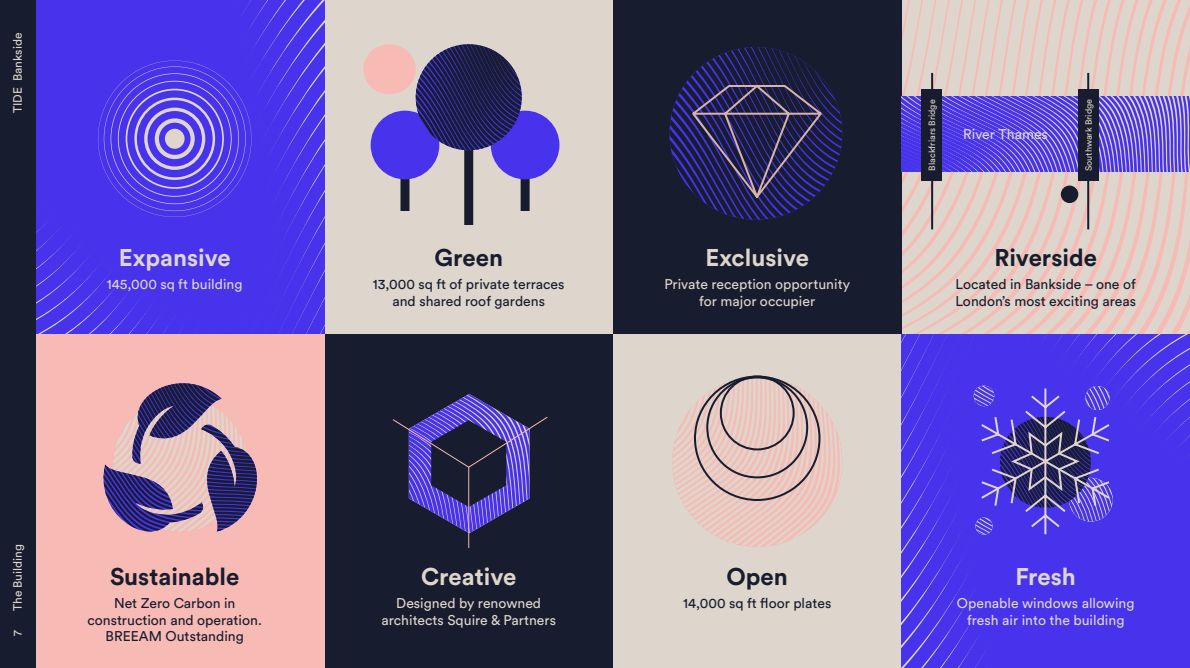
<style>
.page{position:relative;width:1190px;height:668px;background:#fff}
.page>*{position:absolute;margin:0;border:0;box-sizing:border-box;transform-origin:0 0}
.t1{font:700 24px "Circular Std";color:#ded6cc}
.t2{font:700 24px "Circular Std";color:#171c2e}
.t3{font:14px/16.8px "Circular Std";color:#171c2e;text-align:center}
.t4{font:14px/16.8px "Circular Std";color:#ded6cc;text-align:center}
.t5{font:12px "Circular Std";color:#ded6cc}
.t6{font:9px "Circular Std";color:#ded6cc}
</style>
<div class="page">
<div style="left:36px;top:0;width:1154px;height:668px;background:#ded6cc"></div>
<div style="left:36px;top:0;width:288px;height:10px;background:#4733eb"></div>
<div style="left:36px;top:10px;width:288px;height:14px;background:#4733eb"></div>
<div style="left:36px;top:24px;width:288px;height:14px;background:#4733eb"></div>
<div style="left:36px;top:38px;width:288px;height:14px;background:#4733eb"></div>
<div style="left:36px;top:52px;width:288px;height:14px;background:#4733eb"></div>
<div style="left:36px;top:66px;width:288px;height:14px;background:#4733eb"></div>
<div style="left:36px;top:80px;width:288px;height:14px;background:#4733eb"></div>
<div style="left:36px;top:94px;width:288px;height:14px;background:#4733eb"></div>
<div style="left:36px;top:108px;width:288px;height:14px;background:#4733eb"></div>
<div style="left:36px;top:122px;width:288px;height:14px;background:#4733eb"></div>
<div style="left:36px;top:136px;width:288px;height:15px;background:#4733eb"></div>
<div style="left:36px;top:151px;width:288px;height:14px;background:#4733eb"></div>
<div style="left:36px;top:165px;width:288px;height:14px;background:#4733eb"></div>
<div style="left:36px;top:179px;width:288px;height:14px;background:#4733eb"></div>
<div style="left:36px;top:193px;width:288px;height:14px;background:#4733eb"></div>
<div style="left:36px;top:207px;width:288px;height:14px;background:#4733eb"></div>
<div style="left:36px;top:221px;width:288px;height:14px;background:#4733eb"></div>
<div style="left:36px;top:235px;width:288px;height:99px;background:#4733eb"></div>
<div style="left:613px;top:0;width:289px;height:334px;background:#171c2e"></div>
<div style="left:324px;top:334px;width:289px;height:334px;background:#171c2e"></div>
<div style="left:36px;top:334px;width:288px;height:334px;background:#f7bab4"></div>
<svg style="left:672px;top:377px;width:170px;height:170px"></svg>
<div style="left:363px;top:44px;width:53px;height:50px;background:#f7bab4;border-radius:50%"></div>
<div style="left:464px;top:101px;width:9px;height:124px;background:#171c2e"></div>
<div style="left:400px;top:137px;width:10px;height:74px;background:#171c2e"></div>
<div style="left:521px;top:137px;width:9px;height:74px;background:#171c2e"></div>
<div style="left:371px;top:111px;width:68px;height:68px;background:#4733eb;border-radius:50%"></div>
<div style="left:491px;top:111px;width:68px;height:68px;background:#4733eb;border-radius:50%"></div>
<svg style="left:416px;top:44px;width:106px;height:106px"></svg>
<svg style="left:98px;top:61px;width:154px;height:156px;background:#5a48e6"></svg>
<div style="left:165px;top:129px;width:20px;height:20px;background:#ded6cc;border-radius:50%"></div>
<div style="left:720px;top:376px;width:75px;height:74px;border:2px solid #171c2e;border-radius:50%"></div>
<div style="left:706px;top:377px;width:102px;height:101px;border:2px solid #171c2e;border-radius:50%"></div>
<svg style="left:393px;top:394px;width:155px;height:139px"></svg>
<hr style="left:468px;top:467px;width:1px;height:81px;background:#f7bab4">
<svg style="left:669px;top:47px;width:173px;height:173px"></svg>
<div style="left:902px;top:658px;width:288px;height:10px;background:#4733eb"></div>
<div style="left:902px;top:644px;width:288px;height:14px;background:#4733eb"></div>
<div style="left:902px;top:630px;width:288px;height:14px;background:#4733eb"></div>
<div style="left:902px;top:616px;width:288px;height:14px;background:#4733eb"></div>
<div style="left:902px;top:602px;width:288px;height:14px;background:#4733eb"></div>
<div style="left:902px;top:588px;width:288px;height:14px;background:#4733eb"></div>
<div style="left:902px;top:574px;width:288px;height:14px;background:#4733eb"></div>
<div style="left:902px;top:560px;width:288px;height:14px;background:#4733eb"></div>
<div style="left:902px;top:546px;width:288px;height:14px;background:#4733eb"></div>
<div style="left:902px;top:536px;width:288px;height:10px;background:#4733eb"></div>
<svg style="left:103px;top:383px;width:154px;height:149px"></svg>
<svg style="left:902px;top:0;width:288px;height:536px"></svg>
<hr style="left:1087px;top:73px;width:2px;height:156px;background:#171c2e">
<hr style="left:931px;top:73px;width:2px;height:156px;background:#171c2e">
<div style="left:1078px;top:90px;width:20px;height:91px;background:#171c2e"></div>
<div style="left:921px;top:90px;width:21px;height:91px;background:#171c2e"></div>
<div style="left:0;top:0;width:36px;height:668px;background:#171c2e"></div>
<p class="t5" style="left:10px;top:113px;width:82px;rotate:-90deg">TIDE Bankside</p>
<h1 class="t1" style="left:119px;top:242px;width:114px">Expansive</h1>
<p class="t4" style="left:107px;top:275px;width:137px">145,000 sq ft building</p>
<p class="t5" style="left:10px;top:611px;width:68px;rotate:-90deg">The Building</p>
<p class="t5" style="left:10px;top:636px;width:7px;rotate:-90deg">7</p>
<h1 class="t2" style="left:110px;top:561px;width:131px">Sustainable</h1>
<p class="t3" style="left:88px;top:594px;width:176px">Net Zero Carbon in construction and operation.<br>BREEAM Outstanding</p>
<h1 class="t2" style="left:434px;top:242px;width:70px">Green</h1>
<p class="t3" style="left:373px;top:275px;width:193px">13,000 sq ft of private terraces and shared roof gardens</p>
<h1 class="t1" style="left:705px;top:242px;width:105px">Exclusive</h1>
<p class="t4" style="left:664px;top:275px;width:187px">Private reception opportunity for major occupier</p>
<p class="t6" style="left:927px;top:171px;width:73px;rotate:-90deg">Blackfriars Bridge</p>
<p class="t6" style="left:1083px;top:171px;width:74px;rotate:-90deg">Southwark Bridge</p>
<p class="t4" style="left:963px;top:125px;width:86px">River Thames</p>
<h1 class="t2" style="left:994px;top:242px;width:104px">Riverside</h1>
<p class="t3" style="left:955px;top:275px;width:182px;text-align:left">Located in Bankside – one of<br>London’s most exciting areas</p>
<h1 class="t1" style="left:421px;top:561px;width:97px">Creative</h1>
<p class="t4" style="left:381px;top:594px;width:176px">Designed by renowned architects Squire &amp; Partners</p>
<h1 class="t2" style="left:727px;top:561px;width:63px">Open</h1>
<p class="t3" style="left:683px;top:594px;width:150px">14,000 sq ft floor plates</p>
<h1 class="t1" style="left:1016px;top:561px;width:62px">Fresh</h1>
<p class="t4" style="left:957px;top:594px;width:179px">Openable windows allowing fresh air into the building</p>
</div>
